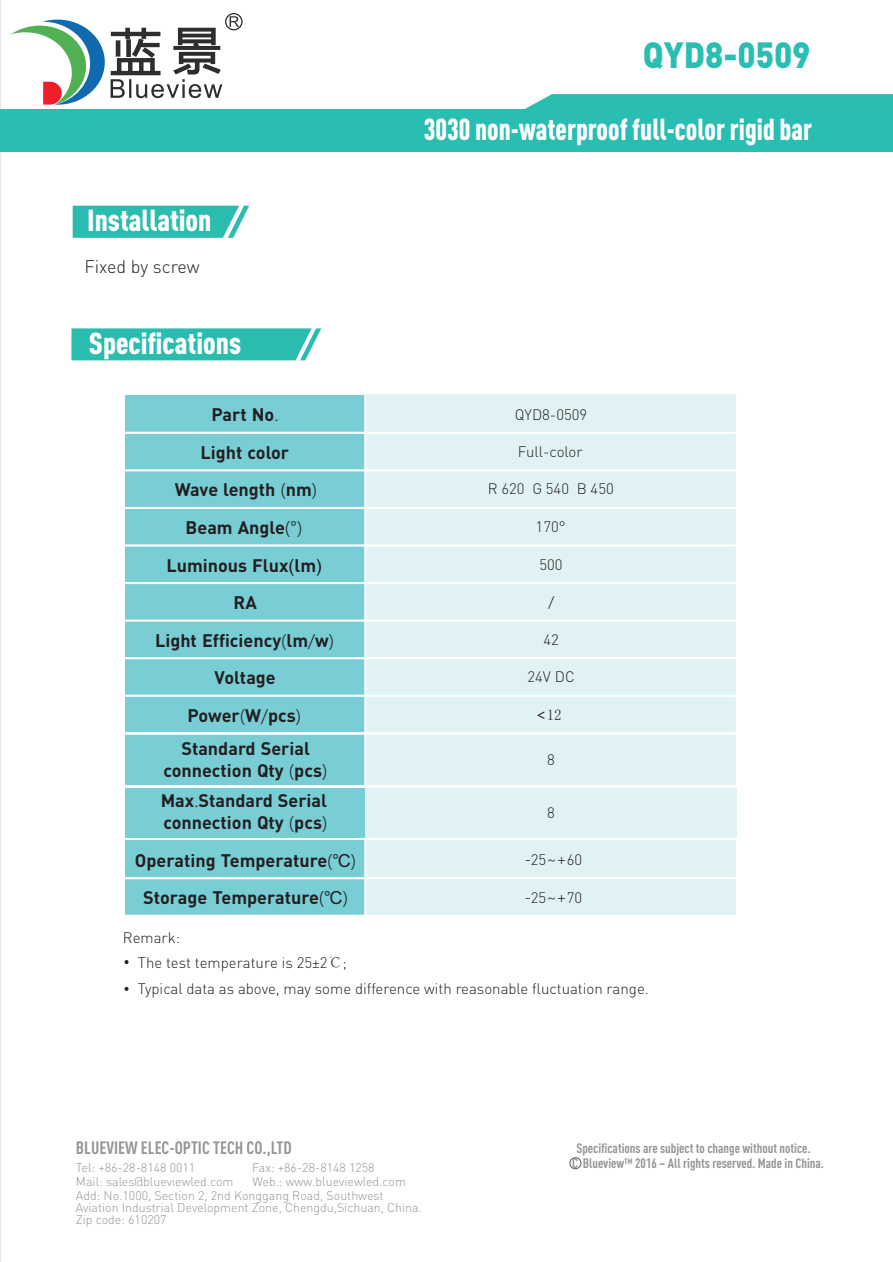
<style>
.page{position:relative;width:893px;height:1262px;background:#fff}
.page>*{position:absolute;margin:0;border:0;box-sizing:border-box;transform-origin:0 0}
.t1{font:700 36px "DIN";color:#2abdb1;scale:.91 1}
.t2{font:30px "DIN Cond";color:#fff;scale:.91 1}
.t3{font:30px "DIN Cond";color:#fff}
.t4{font:700 18px/22px "DIN";color:#231f20;text-align:center}
.t5{font:300 18px "DIN";color:#231f20}
.t6{font:700 17.7px "DIN Cond";color:#939598}
.t7{font:300 15px/24.6px "DIN";color:#231f20}
.t8{font:15px "Sim Sun";color:#231f20}
.t9{font:300 15px "Malgun Gothic";color:#231f20}
.t10{font:700 13.5px "DIN Cond";color:#939598}
.t11{font:300 12.45px/12px "DIN";color:#939598}
.s1{font-family:"Malgun Gothic";font-weight:300}
.s2{font-family:"Arial Unicode MS";font-weight:400}
.s3{font-family:"Microsoft Ya Hei"}
.s4{font-family:"Malgun Gothic"}
.s5{font-family:"Adobe Song Std"}
</style>
<div class="page">
<hr style="left:0;top:0;width:1px;height:1262px;background:#d1d2d4">
<div style="left:0;top:110px;width:892px;height:42px;background:#2abdb1"></div>
<svg style="left:11px;top:20px;width:94px;height:85px"></svg>
<svg style="left:111px;top:13px;width:131px;height:85px"></svg>
<svg style="left:446px;top:94px;width:446px;height:16px"></svg>
<svg style="left:71px;top:328px;width:250px;height:32px;background:#37c0b3"></svg>
<div style="left:125px;top:395px;width:240px;height:38px;background:#79ced5"></div>
<div style="left:365px;top:394px;width:371px;height:37px;background:#e0f2f4"></div>
<div style="left:125px;top:433px;width:240px;height:37px;background:#79ced5"></div>
<div style="left:365px;top:433px;width:371px;height:37px;background:#e0f2f4"></div>
<div style="left:125px;top:470px;width:240px;height:38px;background:#79ced5"></div>
<div style="left:365px;top:470px;width:371px;height:38px;background:#e0f2f4"></div>
<div style="left:125px;top:508px;width:240px;height:37px;background:#79ced5"></div>
<div style="left:365px;top:508px;width:371px;height:37px;background:#e0f2f4"></div>
<div style="left:125px;top:545px;width:240px;height:38px;background:#79ced5"></div>
<div style="left:365px;top:545px;width:186px;height:38px;background:#e0f2f4"></div>
<div style="left:523px;top:545px;width:213px;height:38px;background:#e0f2f4"></div>
<div style="left:125px;top:583px;width:240px;height:37px;background:#79ced5"></div>
<div style="left:365px;top:583px;width:371px;height:37px;background:#e0f2f4"></div>
<div style="left:125px;top:620px;width:240px;height:38px;background:#79ced5"></div>
<div style="left:365px;top:620px;width:186px;height:38px;background:#e0f2f4"></div>
<div style="left:540px;top:620px;width:196px;height:38px;background:#e0f2f4"></div>
<div style="left:125px;top:658px;width:240px;height:37px;background:#79ced5"></div>
<div style="left:365px;top:658px;width:371px;height:37px;background:#e0f2f4"></div>
<div style="left:125px;top:695px;width:240px;height:38px;background:#79ced5"></div>
<div style="left:365px;top:695px;width:186px;height:38px;background:#e0f2f4"></div>
<div style="left:551px;top:695px;width:185px;height:38px;background:#e0f2f4"></div>
<div style="left:125px;top:733px;width:240px;height:51px;background:#79ced5"></div>
<div style="left:365px;top:733px;width:186px;height:51px;background:#e0f2f4"></div>
<div style="left:551px;top:733px;width:185px;height:51px;background:#e0f2f4"></div>
<div style="left:125px;top:840px;width:240px;height:38px;background:#79ced5"></div>
<div style="left:365px;top:840px;width:371px;height:38px;background:#e0f2f4"></div>
<div style="left:125px;top:878px;width:240px;height:37px;background:#79ced5"></div>
<div style="left:365px;top:878px;width:371px;height:37px;background:#e0f2f4"></div>
<hr style="left:364px;top:395px;width:2px;height:539px;background:#fff">
<hr style="left:735px;top:395px;width:3px;height:539px;background:#fff">
<hr style="left:125px;top:914px;width:613px;height:2px;background:#fff">
<hr style="left:125px;top:877px;width:613px;height:2px;background:#fff">
<hr style="left:125px;top:732px;width:613px;height:2px;background:#fff">
<hr style="left:125px;top:694px;width:613px;height:3px;background:#fff">
<hr style="left:125px;top:657px;width:613px;height:2px;background:#fff">
<hr style="left:125px;top:619px;width:613px;height:2px;background:#fff">
<hr style="left:125px;top:582px;width:613px;height:2px;background:#fff">
<hr style="left:125px;top:544px;width:613px;height:2px;background:#fff">
<hr style="left:125px;top:507px;width:613px;height:2px;background:#fff">
<hr style="left:125px;top:469px;width:613px;height:2px;background:#fff">
<hr style="left:125px;top:432px;width:613px;height:2px;background:#fff">
<div style="left:125px;top:786px;width:240px;height:51px;background:#79ced5"></div>
<div style="left:365px;top:786px;width:186px;height:51px;background:#e0f2f4"></div>
<div style="left:551px;top:786px;width:185px;height:51px;background:#e0f2f4"></div>
<hr style="left:125px;top:785px;width:613px;height:2px;background:#fff">
<svg style="left:125px;top:960px;width:3px;height:4px"></svg>
<svg style="left:73px;top:206px;width:176px;height:32px;background:#3ac1b5"></svg>
<div style="left:569px;top:1157px;width:12px;height:12px;border:1px solid #57585a;border-radius:50%"></div>
<h1 class="t1" style="left:642px;top:42px;width:186px">QYD8-0509</h1>
<h2 class="t3" style="left:87px;top:209px;width:126px">Installation</h2>
<p class="t5" style="left:84px;top:260px;width:117px">Fixed by screw</p>
<h2 class="t3" style="left:89px;top:332px;width:154px">Specifications</h2>
<h2 class="t2" style="left:424px;top:118px;width:428px">3030 non-waterproof full-color rigid bar</h2>
<p class="t4" style="left:211px;top:405px;width:68px">Part No<span class="s1">.</span></p>
<p class="t7" style="left:515px;top:404px;width:74px">QYD8-0509</p>
<p class="t4" style="left:201px;top:443px;width:90px">Light color</p>
<p class="t7" style="left:518px;top:441px;width:66px">Full-color</p>
<p class="t4" style="left:175px;top:481px;width:144px">Wave length <span class="s1">(</span>nm<span class="s1">)</span></p>
<p class="t7" style="left:488px;top:478px;width:127px">R 620 G 540 B 450</p>
<p class="t4" style="left:186px;top:518px;width:118px">Beam Angle<span class="s1">(°)</span></p>
<p class="t7" style="left:535px;top:516px;width:31px">170°</p>
<p class="t4" style="left:166px;top:556px;width:157px">Luminous Flux<span class="s2">(</span>lm<span class="s2">)</span></p>
<p class="t7" style="left:539px;top:554px;width:25px">500</p>
<p class="t4" style="left:233px;top:593px;width:25px">RA</p>
<p class="t9" style="left:548px;top:595px;width:7px">/</p>
<p class="t4" style="left:155px;top:623px;width:181px;line-height:37.5px">Light Efficiency<span class="s1">(</span>lm<span class="s1">/</span>w<span class="s1">)<br></span>Voltage</p>
<p class="t7" style="left:543px;top:629px;width:17px">42</p>
<p class="t7" style="left:527px;top:666px;width:49px">24V DC</p>
<p class="t4" style="left:187px;top:706px;width:115px">Power<span class="s1">(</span>W<span class="s1">/</span>pcs<span class="s1">)</span></p>
<p class="t8" style="left:535px;top:707px;width:28px"><span class="s3">&lt;</span>12</p>
<p class="t4" style="left:163px;top:739px;width:165px">Standard Serial connection Qty <span class="s1">(</span>pcs<span class="s1">)</span></p>
<p class="t7" style="left:547px;top:748px;width:9px">8</p>
<p class="t4" style="left:161px;top:791px;width:168px;text-align:left">Max<span class="s1">.</span>Standard Serial connection Qty <span class="s1">(</span>pcs<span class="s1">)</span></p>
<p class="t7" style="left:547px;top:802px;width:9px">8</p>
<p class="t4" style="left:135px;top:851px;width:223px">Operating Temperature<span class="s1">(</span><span class="s2">℃</span><span class="s1">)</span></p>
<p class="t7" style="left:524px;top:849px;width:59px"><span class="s4">-</span>25<span class="s4">~+</span>60</p>
<p class="t4" style="left:143px;top:888px;width:206px">Storage Temperature<span class="s1">(</span><span class="s2">℃</span><span class="s1">)</span></p>
<p class="t7" style="left:524px;top:886px;width:59px"><span class="s4">-</span>25<span class="s4">~+</span>70</p>
<p class="t7" style="left:138px;top:927px;width:210px;text-indent:-15px">Remark:<br>The test temperature is 25±2<span class="s5">℃</span>;</p>
<p class="t7" style="left:138px;top:977px;width:512px">Typical data as above, may some difference with reasonable fluctuation range.</p>
<p class="t6" style="left:76px;top:1141px;width:217px">BLUEVIEW ELEC-OPTIC TECH CO.,LTD</p>
<p class="t11" style="left:76px;top:1191px;width:347px">Add: No.1000, Section 2, 2nd Konggang Road, Southwest<br>Aviation Industrial Development Zone, Chengdu,Sichuan, China.<br>Zip code: 610207</p>
<p class="t11" style="left:76px;top:1163px;width:121px">Tel: +86-28-8148 0011</p>
<p class="t11" style="left:252px;top:1163px;width:124px">Fax: +86-28-8148 1258</p>
<p class="t11" style="left:76px;top:1176px;width:159px">Mail: sales@blueviewled.com</p>
<p class="t11" style="left:252px;top:1176px;width:155px">Web.: www.blueviewled.com</p>
<p class="t10" style="left:576px;top:1143px;width:236px">Specifications are subject to change without notice.</p>
<p class="t10" style="left:572px;top:1158px;width:253px">C Blueview™ 2016 – All rights reserved. Made in China.</p>
</div>
